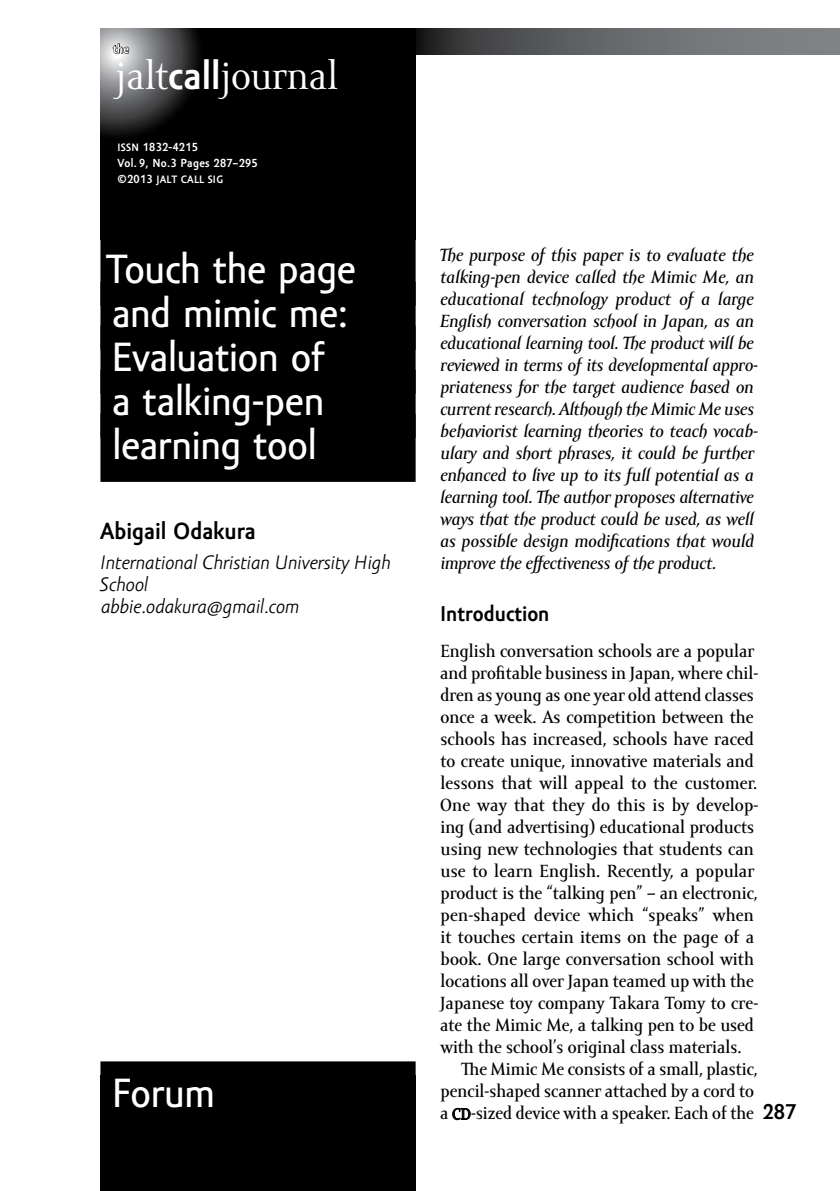
<style>
.page{position:relative;width:840px;height:1191px;background:#fff}
.page>*{position:absolute;margin:0;border:0;box-sizing:border-box;transform-origin:0 0}
.t1{font:42px/44px "Amor Sans Text Pro";letter-spacing:-.01em;color:#fff}
.t2{font:40px "Amor Serif Pro";color:#fff}
.t3{font:700 24px "Amor Sans Pro";color:#000}
.t4{font:700 22px "Amor Sans Pro";color:#000}
.t5{font:italic 20px/22px "Amor Sans Pro";color:#000}
.t6{font:18px "Amor Serif Text Pro";color:#000}
.t7{font:italic 18px/22px "Amor Serif Text Pro";letter-spacing:.005em;color:#000}
.t8{font:700 12px/16px "Amor Sans Pro";letter-spacing:.025em;color:#fff}
.t9{font:700 11px "Amor Sans Pro";letter-spacing:.025em;color:#fff}
.s1{font-family:"Amor Sans Pro";font-weight:700}
.s2{font-size:11px}
.s3{font-size:12px}
.s4{font-size:16px}
</style>
<div class="page">
<svg style="left:415px;top:28px;width:424px;height:27px;background:#606264"></svg>
<svg style="left:100px;top:28px;width:315px;height:210px;background:#0d0d0e"></svg>
<svg style="left:112px;top:43px;width:18px;height:11px"></svg>
<div style="left:100px;top:1075px;width:315px;height:116px;background:#000"></div>
<div style="left:100px;top:1061px;width:315px;height:68px;background:#000"></div>
<div style="left:100px;top:238px;width:315px;height:68px;background:#000"></div>
<div style="left:100px;top:282px;width:315px;height:68px;background:#000"></div>
<div style="left:100px;top:326px;width:315px;height:68px;background:#000"></div>
<div style="left:100px;top:370px;width:315px;height:68px;background:#000"></div>
<div style="left:100px;top:414px;width:315px;height:68px;background:#000"></div>
<svg style="left:452px;top:1108px;width:18px;height:11px"></svg>
<p class="t8" style="left:113px;top:41px;width:17px">the</p>
<h2 class="t2" style="left:116px;top:54px;width:223px">jalt<span class="s1">call</span>journal</h2>
<p class="t8" style="left:117px;top:139px;width:142px"><span class="s2">issn</span> 1832-4215<br>Vol. 9, N o.3 Pages 287–295</p>
<p class="t9" style="left:117px;top:173px;width:107px"><span class="s3">©2013</span> jalt call sig</p>
<h1 class="t1" style="left:107px;top:248px;width:251px">Touch the page and mimic me:<br>Evaluation of<br>a talking-pen learning tool</h1>
<h3 class="t3" style="left:100px;top:518px;width:157px">Abigail Odakura</h3>
<p class="t5" style="left:100px;top:552px;width:292px">International Christian University High<br>School<br>abbie.odakura@gmail.com</p>
<h1 class="t1" style="left:112px;top:1072px;width:105px">Forum</h1>
<p class="t7" style="left:439px;top:245px;width:319px">The purpose of this paper is to evaluate the talking-pen device called the Mimic Me, an educational technology product of a large English conversation school in Japan, as an educational learning tool. The product will be reviewed in terms of its developmental appro&shy;priateness for the target audience based on current research. Although the Mimic Me uses behaviorist learning theories to teach vocab&shy;ulary and short phrases, it could be further enhanced to live up to its full potential as a learning tool. The author proposes alternative ways that the product could be used, as well as possible design modifications that would improve the effectiveness of the product.</p>
<p class="t4" style="left:440px;top:601px;width:111px">I ntroduction</p>
<p class="t6" style="left:440px;top:641px;width:315px">English conversation schools are a popular</p>
<p class="t6" style="left:440px;top:663px;width:319px">and profitable business in Japan, where chil-</p>
<p class="t6" style="left:440px;top:685px;width:315px">dren as young as one year old attend classes</p>
<p class="t6" style="left:440px;top:707px;width:314px">once a week. As competition between the</p>
<p class="t6" style="left:440px;top:729px;width:315px">schools has increased, schools have raced</p>
<p class="t6" style="left:440px;top:751px;width:315px">to create unique, innovative materials and</p>
<p class="t6" style="left:440px;top:773px;width:318px">lessons that will appeal to the customer.</p>
<p class="t6" style="left:440px;top:795px;width:319px">One way that they do this is by develop-</p>
<p class="t6" style="left:440px;top:817px;width:315px">ing (and advertising) educational products</p>
<p class="t6" style="left:440px;top:839px;width:315px">using new technologies that students can</p>
<p class="t6" style="left:440px;top:861px;width:315px">use to learn English. Recently, a popular</p>
<p class="t6" style="left:440px;top:883px;width:318px">product is the “talking pen” – an electronic,</p>
<p class="t6" style="left:440px;top:905px;width:314px">pen-shaped device which “speaks” when</p>
<p class="t6" style="left:440px;top:927px;width:315px">it touches certain items on the page of a</p>
<p class="t6" style="left:440px;top:949px;width:315px">book. One large conversation school with</p>
<p class="t6" style="left:440px;top:971px;width:314px">locations all over Japan teamed up with the</p>
<p class="t6" style="left:440px;top:993px;width:319px">Japanese toy company Takara Tomy to cre-</p>
<p class="t6" style="left:440px;top:1015px;width:315px">ate the Mimic Me, a talking pen to be used</p>
<p class="t6" style="left:440px;top:1037px;width:302px">with the school’s original class materials.</p>
<p class="t6" style="left:461px;top:1059px;width:297px">The Mimic Me consists of a small, plastic,</p>
<p class="t6" style="left:440px;top:1081px;width:314px">pencil-shaped scanner attached by a cord to</p>
<p class="t6" style="left:440px;top:1103px;width:315px">a <span class="s4">CD</span>-sized device with a speaker. Each of the</p>
<p class="t4" style="left:762px;top:1099px;width:35px">287</p>
</div>
